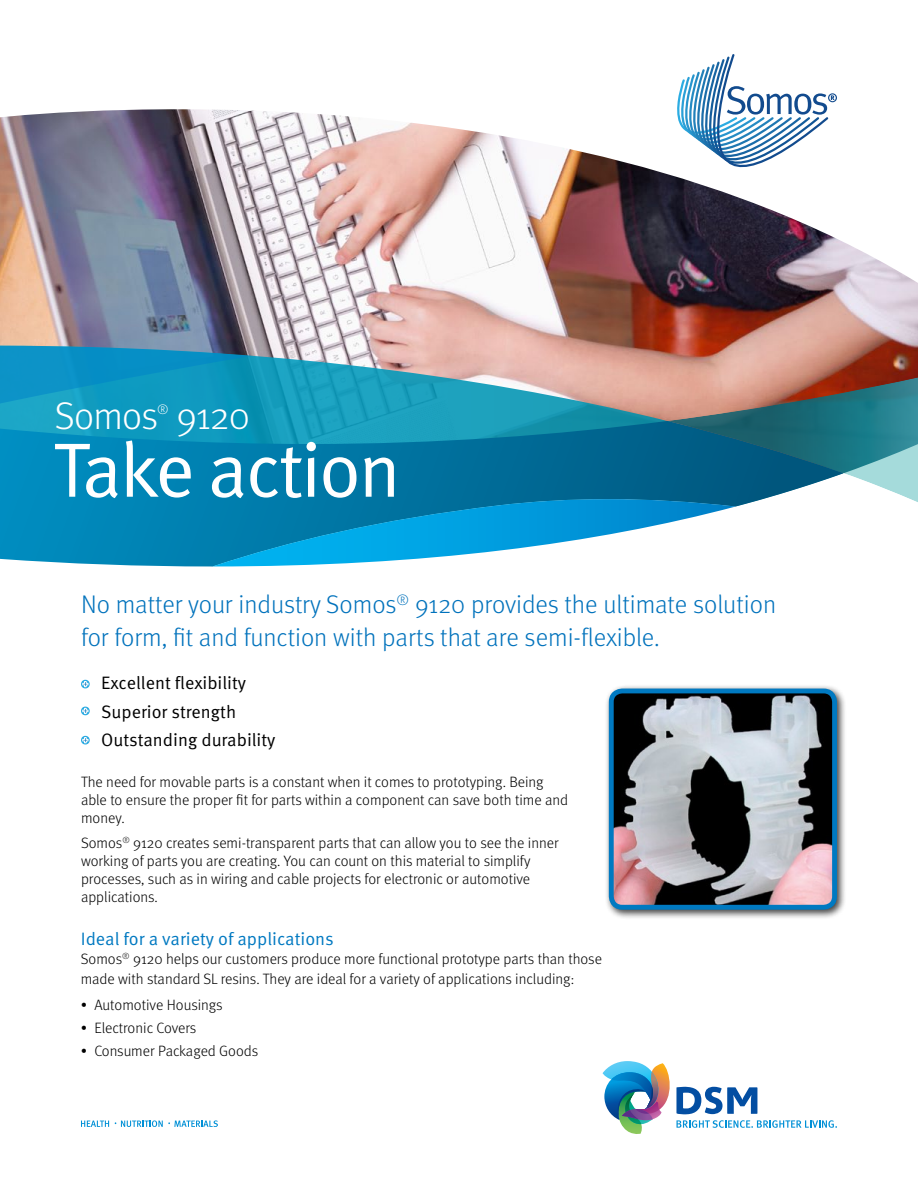
<style>
.page{position:relative;width:918px;height:1188px;background:#fff}
.page>*{position:absolute;margin:0;border:0;box-sizing:border-box;transform-origin:0 0}
.t1{font:76.95px "Meta Pro Norm";letter-spacing:-.035em;color:#fff}
.t2{font:300 38.55px "Meta Pro";letter-spacing:-.02em;color:#fff}
.t3{font:300 25.5px/33px "Meta Pro";color:#0072bc}
.t4{font:18px/28.3px "Meta Pro Norm";color:#000}
.t5{font:18px "Meta Pro Norm";color:#0079c1}
.t6{font:300 15px/18px "Meta Pro";color:#000}
.t7{font:300 13.5px "Meta Pro";color:#fff}
</style>
<div class="page">
<img style="left:0;top:291px;width:918px;height:55px">
<svg style="left:0;top:346px;width:918px;height:220px;background:#4497b4"></svg>
<svg style="left:603px;top:1061px;width:234px;height:73px"></svg>
<svg style="left:81px;top:1121px;width:28px;height:6px"></svg>
<svg style="left:115px;top:1120px;width:103px;height:7px"></svg>
<svg style="left:81px;top:680px;width:9px;height:8px"></svg>
<svg style="left:81px;top:707px;width:9px;height:8px"></svg>
<svg style="left:81px;top:736px;width:9px;height:9px"></svg>
<img style="left:0;top:109px;width:918px;height:182px">
<svg style="left:677px;top:54px;width:160px;height:113px"></svg>
<div style="left:604px;top:684px;width:243px;height:236px;background:#000;opacity:.75"></div>
<img style="left:611px;top:691px;width:224px;height:213px">
<div style="left:609px;top:689px;width:228px;height:221px;border:5px solid #0079c1;border-radius:11px"></div>
<p class="t2" style="left:55px;top:387px;width:105px">Somos</p>
<p class="t7" style="left:157px;top:399px;width:13px">®</p>
<p class="t2" style="left:176px;top:387px;width:75px">9120</p>
<p class="t1" style="left:53px;top:412px;width:350px">Take action</p>
<p class="t3" style="left:81px;top:587px;width:697px">No matter your industry Somos<sup>®</sup> 9120 provides the ultimate solution for form, fit and function with parts that are semi-flexible.</p>
<p class="t4" style="left:101px;top:668px;width:176px">Excellent flexibility<br>Superior strength<br>Outstanding durability</p>
<p class="t6" style="left:81px;top:772px;width:489px">The need for movable parts is a constant when it comes to prototyping. Being able to ensure the proper fit for parts within a component can save both time and money.</p>
<p class="t6" style="left:81px;top:833px;width:479px">Somos<sup>®</sup> 9120 creates semi-transparent parts that can allow you to see the inner working of parts you are creating. You can count on this material to simplify processes, such as in wiring and cable projects for electronic or automotive applications.</p>
<p class="t5" style="left:81px;top:925px;width:255px">Ideal for a variety of applications</p>
<p class="t6" style="left:81px;top:949px;width:523px;line-height:19.5px">Somos<sup>®</sup> 9120 helps our customers produce more functional prototype parts than those made with standard SL resins. They are ideal for a variety of applications including:</p>
<p class="t6" style="left:81px;top:995px;width:143px">• Automotive Housings</p>
<p class="t6" style="left:81px;top:1018px;width:117px">• Electronic Covers</p>
<p class="t6" style="left:81px;top:1041px;width:179px">• Consumer Packaged Goods</p>
</div>
